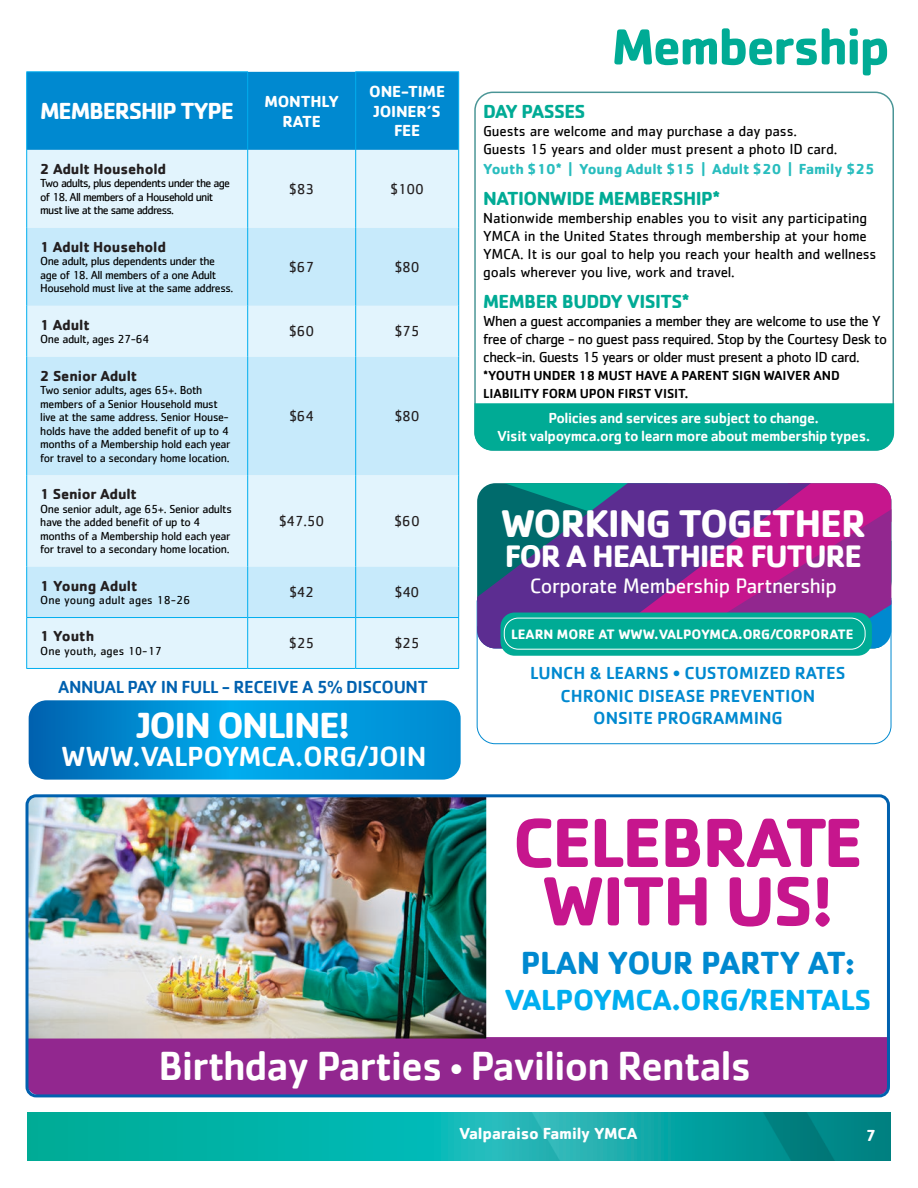
<style>
.page{position:relative;width:918px;height:1188px;background:#fff}
.page>*{position:absolute;margin:0;border:0;box-sizing:border-box;transform-origin:0 0}
.t1{font:700 72px/58.5px "Cachet";letter-spacing:-.03em;color:#c6168d;text-align:center}
.t2{font:700 52.5px "Cachet";letter-spacing:-.04em;color:#00ab95}
.t3{font:500 42px "Cachet";letter-spacing:-.03em;color:#fff}
.t4{font:700 39.9px "Cachet";letter-spacing:-.03em;color:#fff}
.t5{font:700 37.5px "Cachet";letter-spacing:-.04em;color:#fff}
.t6{font:700 33px "Cachet";letter-spacing:-.01em;color:#0089d0}
.t7{font:700 32.1px "Cachet";letter-spacing:-.04em;color:#fff}
.t8{font:700 30px "Cachet";letter-spacing:-.01em;color:#00aeef}
.t9{font:500 28.5px "Cachet";letter-spacing:-.01em;color:#fff}
.t10{font:700 24px "Cachet";letter-spacing:-.05em;color:#fff}
.t11{font:21.6px "Cachet";letter-spacing:-.02em;color:#fff}
.t12{font:700 19.5px "Cachet";letter-spacing:-.03em;color:#00ab95}
.t13{font:500 18px/22.5px "Cachet";color:#0089d0;text-align:center}
.t14{font:500 18px "Cachet";letter-spacing:-.02em;color:#0061af}
.t15{font:700 16.5px/19.8px "Cachet";letter-spacing:-.01em;color:#fff;text-align:center}
.t16{font:15px/18px "Cachet";letter-spacing:-.01em;color:#000}
.t17{font:15px/18px "Cachet";letter-spacing:-.04em;color:#000}
.t18{font:500 15px/18px "Cachet";letter-spacing:-.03em;color:#fff;text-align:center}
.t19{font:700 15px "Cachet";letter-spacing:-.01em;color:#231f20}
.t20{font:15px "Cachet";letter-spacing:-.01em;color:#231f20}
.t21{font:700 15px "Cachet";letter-spacing:-.005em;color:#29bdbe}
.t22{font:700 14.1px "Cachet";color:#fff}
.t23{font:500 13.5px/18px "Cachet";letter-spacing:-.01em;color:#000}
.t24{font:12px/13.5px "Cachet";letter-spacing:-.03em;color:#000}
.t25{font:12px/13.5px "Cachet";letter-spacing:-.06em;color:#000}
.t26{font:12px "Cachet";letter-spacing:.01em;color:#000}
.s1{font-size:31.5px}
</style>
<div class="page">
<svg style="left:27px;top:1112px;width:400px;height:49px;background:#00b2a6"></svg>
<img style="left:427px;top:1112px;width:464px;height:49px">
<div style="left:474px;top:403px;width:420px;height:48px;background:#00ab95"></div>
<svg style="left:476px;top:600px;width:416px;height:144px"></svg>
<svg style="left:477px;top:483px;width:414px;height:21px;background:#584c8d"></svg>
<svg style="left:477px;top:504px;width:414px;height:144px;background:#72308c"></svg>
<div style="left:501px;top:613px;width:371px;height:43px;background:#00ab95;border-radius:14px"></div>
<div style="left:504px;top:618px;width:362px;height:32px;border:1px solid #fff;border-radius:14px"></div>
<div style="left:26px;top:1037px;width:860px;height:58px;background:#92278f"></div>
<img style="left:30px;top:798px;width:456px;height:241px">
<div style="left:26px;top:794px;width:864px;height:303px;border:3px solid #0061af;border-radius:9px"></div>
<div style="left:27px;top:72px;width:431px;height:78px;background:#0089d0"></div>
<div style="left:27px;top:150px;width:431px;height:518px;background:#e2f4fd"></div>
<svg style="left:27px;top:228px;width:431px;height:389px;background:#d0edfb"></svg>
<hr style="left:26px;top:71px;width:222px;height:1px;background:#00aeef">
<hr style="left:26px;top:72px;width:1px;height:78px;background:#00aeef">
<hr style="left:247px;top:72px;width:1px;height:78px;background:#00aeef">
<hr style="left:26px;top:150px;width:1px;height:78px;background:#00aeef">
<hr style="left:247px;top:150px;width:1px;height:78px;background:#00aeef">
<hr style="left:26px;top:228px;width:1px;height:78px;background:#00aeef">
<hr style="left:247px;top:228px;width:1px;height:78px;background:#00aeef">
<hr style="left:26px;top:306px;width:1px;height:51px;background:#00aeef">
<hr style="left:247px;top:306px;width:1px;height:51px;background:#00aeef">
<hr style="left:26px;top:357px;width:1px;height:118px;background:#00aeef">
<hr style="left:247px;top:357px;width:1px;height:118px;background:#00aeef">
<hr style="left:26px;top:475px;width:1px;height:92px;background:#00aeef">
<hr style="left:247px;top:475px;width:1px;height:92px;background:#00aeef">
<hr style="left:26px;top:567px;width:1px;height:50px;background:#00aeef">
<hr style="left:247px;top:567px;width:1px;height:50px;background:#00aeef">
<hr style="left:26px;top:618px;width:1px;height:50px;background:#00aeef">
<hr style="left:247px;top:618px;width:1px;height:50px;background:#00aeef">
<hr style="left:355px;top:71px;width:104px;height:1px;background:#00aeef">
<hr style="left:355px;top:72px;width:1px;height:78px;background:#00aeef">
<hr style="left:458px;top:72px;width:1px;height:78px;background:#00aeef">
<hr style="left:355px;top:150px;width:1px;height:78px;background:#00aeef">
<hr style="left:458px;top:150px;width:1px;height:78px;background:#00aeef">
<hr style="left:355px;top:228px;width:1px;height:78px;background:#00aeef">
<hr style="left:458px;top:228px;width:1px;height:78px;background:#00aeef">
<hr style="left:355px;top:306px;width:1px;height:51px;background:#00aeef">
<hr style="left:458px;top:306px;width:1px;height:51px;background:#00aeef">
<hr style="left:355px;top:357px;width:1px;height:118px;background:#00aeef">
<hr style="left:458px;top:357px;width:1px;height:118px;background:#00aeef">
<hr style="left:355px;top:475px;width:1px;height:92px;background:#00aeef">
<hr style="left:458px;top:475px;width:1px;height:92px;background:#00aeef">
<hr style="left:355px;top:567px;width:1px;height:50px;background:#00aeef">
<hr style="left:458px;top:567px;width:1px;height:50px;background:#00aeef">
<hr style="left:355px;top:618px;width:1px;height:50px;background:#00aeef">
<hr style="left:458px;top:618px;width:1px;height:50px;background:#00aeef">
<hr style="left:26px;top:617px;width:222px;height:1px;background:#00aeef">
<hr style="left:248px;top:617px;width:108px;height:1px;background:#00aeef">
<hr style="left:356px;top:617px;width:103px;height:1px;background:#00aeef">
<hr style="left:26px;top:668px;width:222px;height:1px;background:#00aeef">
<hr style="left:248px;top:668px;width:108px;height:1px;background:#00aeef">
<hr style="left:356px;top:668px;width:103px;height:1px;background:#00aeef">
<svg style="left:29px;top:700px;width:432px;height:80px;background:#0493d7"></svg>
<h3 class="t10" style="left:40px;top:96px;width:195px">MEMBERSHIP TYPE</h3>
<h3 class="t15" style="left:264px;top:91px;width:76px">MONTHLY<br>RATE</h3>
<h3 class="t15" style="left:369px;top:81px;width:77px">ONE-TIME<br>JOINER’S<br>FEE</h3>
<p class="t19" style="left:40px;top:159px;width:128px">2 Adult Household</p>
<p class="t25" style="left:40px;top:176px;width:191px">Two adults, plus dependents under the age of 18. All members of a Household unit must live at the same address.</p>
<p class="t20" style="left:289px;top:180px;width:26px">$83</p>
<p class="t20" style="left:390px;top:180px;width:35px">$100</p>
<p class="t19" style="left:40px;top:237px;width:127px">1 Adult Household</p>
<p class="t24" style="left:40px;top:254px;width:195px">One adult, plus dependents under the age of 18. All members of a one Adult<br>Household must live at the same address.</p>
<p class="t20" style="left:289px;top:258px;width:26px">$67</p>
<p class="t20" style="left:395px;top:258px;width:26px">$80</p>
<p class="t19" style="left:40px;top:315px;width:51px">1 Adult</p>
<p class="t24" style="left:40px;top:332px;width:110px">One adult, ages 27-64</p>
<p class="t20" style="left:289px;top:323px;width:26px">$60</p>
<p class="t20" style="left:395px;top:323px;width:26px">$75</p>
<p class="t19" style="left:40px;top:366px;width:99px">2 Senior Adult</p>
<p class="t24" style="left:40px;top:383px;width:192px">Two senior adults, ages 65+. Both members of a Senior Household must live at the same address. Senior House&shy;holds have the added benefit of up to 4 months of a Membership hold each year for travel to a secondary home location.</p>
<p class="t20" style="left:289px;top:407px;width:26px">$64</p>
<p class="t20" style="left:395px;top:407px;width:26px">$80</p>
<p class="t19" style="left:40px;top:484px;width:98px">1 Senior Adult</p>
<p class="t24" style="left:40px;top:502px;width:193px">One senior adult, age 65+. Senior adults have the added benefit of up to 4 months of a Membership hold each year for travel to a secondary home location.</p>
<p class="t20" style="left:279px;top:512px;width:47px">$47.50</p>
<p class="t20" style="left:395px;top:512px;width:27px">$60</p>
<p class="t19" style="left:40px;top:576px;width:99px">1 Young Adult</p>
<p class="t26" style="left:40px;top:593px;width:152px">One young adult ages 18-26</p>
<p class="t20" style="left:289px;top:584px;width:26px">$42</p>
<p class="t20" style="left:395px;top:584px;width:26px">$40</p>
<p class="t19" style="left:40px;top:627px;width:56px">1 Youth</p>
<p class="t26" style="left:40px;top:644px;width:123px">One youth, ages 10-17</p>
<p class="t20" style="left:289px;top:634px;width:26px">$25</p>
<p class="t20" style="left:395px;top:634px;width:26px">$25</p>
<h3 class="t14" style="left:58px;top:676px;width:371px">ANNUAL PAY IN FULL - RECEIVE A 5% DISCOUNT</h3>
<h3 class="t5" style="left:137px;top:701px;width:214px">JOIN ONLINE!</h3>
<h3 class="t9" style="left:61px;top:739px;width:367px">WWW.VALPOYMCA.ORG/JOIN</h3>
<h2 class="t2" style="left:612px;top:13px;width:280px">Membership</h2>
<h3 class="t12" style="left:483px;top:99px;width:104px">DAY PASSES</h3>
<p class="t16" style="left:483px;top:122px;width:356px">Guests are welcome and may purchase a day pass.<br>Guests 15 years and older must present a photo ID card.</p>
<p class="t21" style="left:483px;top:159px;width:393px">Youth $10* | Young Adult $15 | Adult $20 | Family $25</p>
<h3 class="t12" style="left:483px;top:186px;width:238px">NATIONWIDE MEMBERSHIP*</h3>
<p class="t16" style="left:483px;top:209px;width:395px">Nationwide membership enables you to visit any participating YMCA in the United States through membership at your home YMCA. It is our goal to help you reach your health and wellness goals wherever you live, work and travel.</p>
<h3 class="t12" style="left:483px;top:289px;width:208px">MEMBER BUDDY VISITS*</h3>
<p class="t17" style="left:483px;top:311px;width:405px">When a guest accompanies a member they are welcome to use the Y free of charge - no guest pass required. Stop by the Courtesy Desk to check-in. Guests 15 years or older must present a photo ID card.</p>
<p class="t23" style="left:483px;top:366px;width:358px">*YOUTH UNDER 18 MUST HAVE A PARENT SIGN WAIVER AND<br>LIABILITY FORM UPON FIRST VISIT.</p>
<p class="t18" style="left:497px;top:409px;width:375px">Policies and services are subject to change.<br>Visit valpoymca.org to learn more about membership types.</p>
<h3 class="t4" style="left:501px;top:498px;width:367px">WORKING TOGETHER</h3>
<h3 class="t7" style="left:505px;top:536px;width:359px">FOR A HEALTHIER FUTURE</h3>
<h3 class="t11" style="left:530px;top:574px;width:309px">Corporate Membership Partnership</h3>
<p class="t22" style="left:511px;top:625px;width:344px">LEARN MORE AT WWW.VALPOYMCA.ORG/CORPORATE</p>
<h3 class="t13" style="left:530px;top:662px;width:317px">LUNCH &amp; LEARNS • CUSTOMIZED RATES<br>CHRONIC DISEASE PREVENTION<br>ONSITE PROGRAMMING</h3>
<h1 class="t1" style="left:513px;top:811px;width:352px">CELEBRATE<br>WITH US!</h1>
<h3 class="t6" style="left:521px;top:941px;width:336px">PLAN YOUR PARTY AT:</h3>
<h3 class="t8" style="left:505px;top:980px;width:368px">VALPOYMCA.ORG/RENTALS</h3>
<h3 class="t3" style="left:158px;top:1040px;width:595px">Birthday Parties <span class="s1">•</span> Pavilion Rentals</h3>
<h3 class="t15" style="left:459px;top:1123px;width:180px">Valparaiso Family YMCA</h3>
<h3 class="t15" style="left:866px;top:1125px;width:12px">7</h3>
</div>
